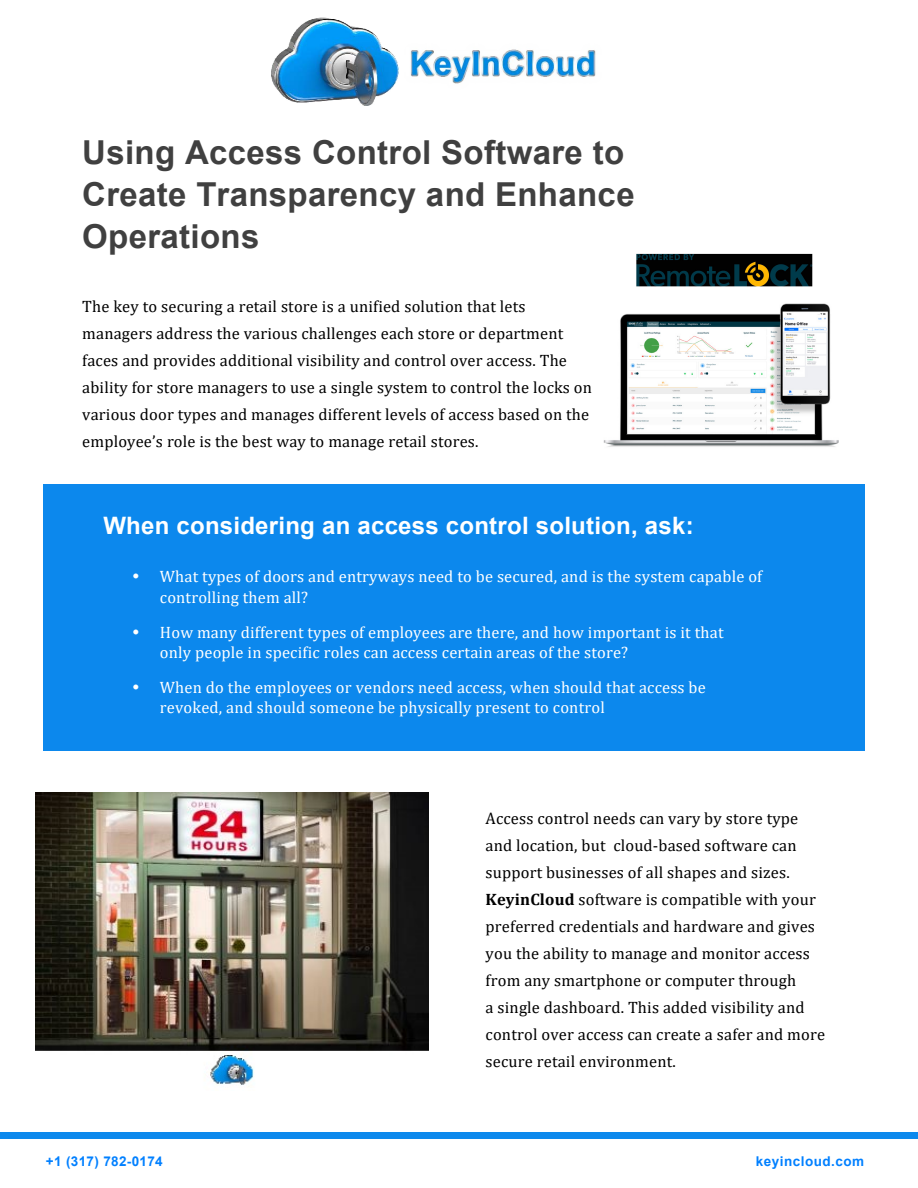
<style>
.page{position:relative;width:918px;height:1188px;background:#fff}
.page>*{position:absolute;margin:0;border:0;box-sizing:border-box;transform-origin:0 0}
.Heading_2{font:700 33px/42px "Arial";letter-spacing:.01em;color:#404040}
.Heading_3{font:700 24px "Arial";letter-spacing:.01em;color:#fff}
.Body{font:16.5px/27px "Cambria";letter-spacing:.01em;color:#000}
.t1{font:16.5px/20.7px "Cambria";letter-spacing:.01em;color:#fff}
.t2{font:700 13.5px "Arial";letter-spacing:.035em;color:#0080ff}
.s1{font-family:"Gibson"}
.s2{font-weight:700}
</style>
<div class="page">
<div style="left:43px;top:485px;width:822px;height:266px;background:#0c88ed"></div>
<img style="left:603px;top:303px;width:235px;height:144px">
<div style="left:0;top:1132px;width:918px;height:7px;background:#0d89ed"></div>
<img style="left:36px;top:792px;width:392px;height:293px">
<img style="left:271px;top:17px;width:325px;height:89px">
<img style="left:636px;top:253px;width:177px;height:34px">
<p class="Heading_2" style="left:82px;top:131px;width:554px">Using Access Control Software to<br>Create Transparency and Enhance<br>Operations</p>
<p class="Body" style="left:82px;top:293px;width:511px">The key to securing a retail store is a unified solution that lets managers address the various challenges each store or department faces and provides additional visibility and control over access. The ability for store managers to use a single system to control the locks on various door types and manages different levels of access based on the employee’s role is the best way to manage retail stores.</p>
<p class="Heading_3" style="left:103px;top:509px;width:592px">When considering an access control solution, ask:</p>
<p class="t1" style="left:160px;top:566px;width:604px;text-indent:-28px"><span class="s1">•</span> What types of doors and entryways need to be secured, and is the system capable of controlling them all?</p>
<p class="t1" style="left:160px;top:622px;width:565px;text-indent:-28px"><span class="s1">•</span> How many different types of employees are there, and how important is it that only people in specific roles can access certain areas of the store?</p>
<p class="t1" style="left:160px;top:677px;width:547px;line-height:20.2px;text-indent:-28px"><span class="s1">•</span> When do the employees or vendors need access, when should that access be revoked, and should someone be physically present to control</p>
<p class="Body" style="left:486px;top:805px;width:341px">Access control needs can vary by store type and location, but cloud-based software can support businesses of all shapes and sizes.<br><span class="s2">KeyinCloud</span> software is compatible with your preferred credentials and hardware and gives you the ability to manage and monitor access from any smartphone or computer through<br>a single dashboard. This added visibility and control over access can create a safer and more secure retail environment.</p>
<p class="t2" style="left:46px;top:1152px;width:118px">+1 (317) 782-0174</p>
<p class="t2" style="left:756px;top:1152px;width:110px">keyincloud.com</p>
</div>
